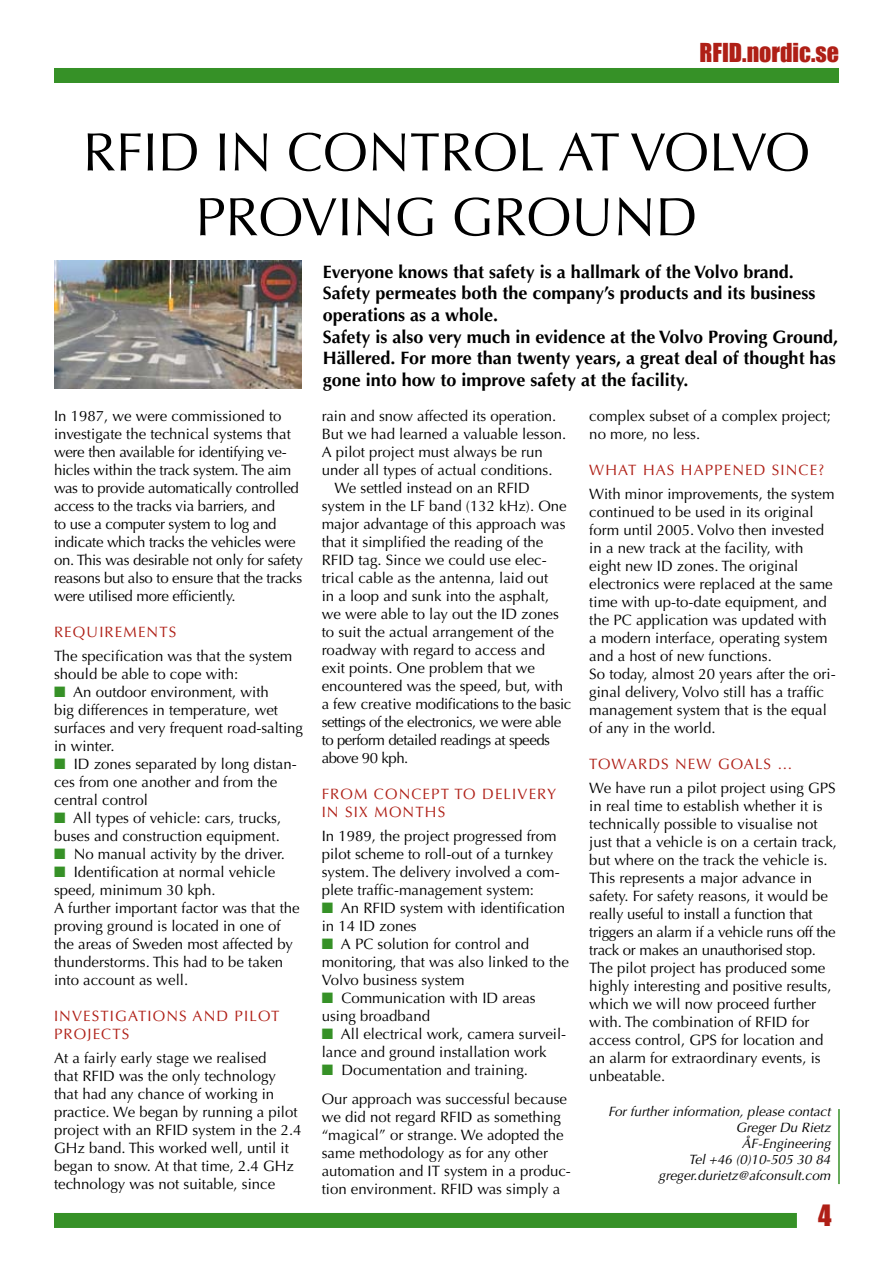
<style>
.page{position:relative;width:893px;height:1263px;background:#fff}
.page>*{position:absolute;margin:0;border:0;box-sizing:border-box;transform-origin:0 0}
.t1{font:54px/64.8px "Optima";color:#000}
.t2{font:24px "Impact";color:#af1f16}
.t3{font:700 18px/21.6px "Optima";color:#000}
.t4{font:15px/18px "Optima";color:#000}
.t5{font:15px/18px "Optima";letter-spacing:-.02em;color:#000}
.t6{font:15px/18px "Optima";letter-spacing:.075em;color:#af1f16}
.t7{font:15px "Optima";letter-spacing:-.03em;color:#000}
.t8{font:italic 13.5px/16.2px "Optima";color:#000;text-align:right}
.s1{color:#369127}
</style>
<div class="page">
<div style="left:54px;top:68px;width:785px;height:15px;background:#369127"></div>
<div style="left:54px;top:1213px;width:743px;height:15px;background:#369127"></div>
<img style="left:54px;top:260px;width:247px;height:128px">
<hr style="left:838px;top:1109px;width:2px;height:75px;background:#369127">
<h2 class="t2" style="left:700px;top:37px;width:141px">RFID.nordic.se</h2>
<h1 class="t1" style="left:195px;top:120px;width:616px;text-indent:-113px">RFI D in control at Volvo<br>Proving Ground</h1>
<p class="t3" style="left:323px;top:261px;width:517px">Everyone knows that safety is a hallmark of the Volvo brand.<br>Safety permeates both the company’s products and its business operations as a whole.<br>Safety is also very much in evidence at the Volvo Proving Ground, Hällered. For more than twenty years, a great deal of thought has gone into how to improve safety at the facility.</p>
<p class="t5" style="left:54px;top:407px;width:250px">I n 1987, we were commissioned to investigate the technical systems that were then available for identifying ve&shy;hicles within the track system. The aim was to provide automatically controlled access to the tracks via barriers, and<br>to use a computer system to log and indicate which tracks the vehicles were on. This was desirable not only for safety reasons but also to ensure that the tracks were utilised more efficiently.</p>
<p class="t6" style="left:54px;top:623px;width:124px">Requirements</p>
<p class="t4" style="left:54px;top:647px;width:240px">The specification was that the system should be able to cope with:</p>
<p class="t4" style="left:54px;top:683px;width:251px"><span class="s1">■</span> An outdoor environment, with<br>big differences in temperature, wet surfaces and very frequent road-salting in winter.</p>
<p class="t4" style="left:54px;top:755px;width:244px"><span class="s1">■</span> I D zones separated by long distan&shy;ces from one another and from the central control</p>
<p class="t4" style="left:54px;top:809px;width:229px"><span class="s1">■</span> All types of vehicle: cars, trucks, buses and construction equipment.</p>
<p class="t4" style="left:54px;top:845px;width:233px"><span class="s1">■</span> No manual activity by the driver.</p>
<p class="t4" style="left:54px;top:863px;width:247px"><span class="s1">■</span> Identification at normal vehicle speed, minimum 30 kph.<br>A further important factor was that the proving ground is located in one of the areas of Sweden most affected by thunderstorms. This had to be taken into account as well.</p>
<p class="t6" style="left:54px;top:1007px;width:162px">Investigations and</p>
<p class="t6" style="left:235px;top:1007px;width:46px">pilot</p>
<p class="t6" style="left:54px;top:1025px;width:77px">projects</p>
<p class="t4" style="left:54px;top:1049px;width:249px">At a fairly early stage we realised<br>that RFI D was the only technology that had any chance of working in practice. We began by running a pilot project with an RFI D system in the 2.4<br>GHz band. This worked well, until it began to snow. At that time, 2.4 GH z technology was not suitable, since</p>
<p class="t4" style="left:322px;top:407px;width:236px">rain and snow affected its operation.</p>
<p class="t4" style="left:322px;top:425px;width:246px">B ut we had learned a valuable lesson.</p>
<p class="t4" style="left:322px;top:443px;width:223px">A pilot project must always be run</p>
<p class="t4" style="left:322px;top:461px;width:232px">under all types of actual conditions.</p>
<p class="t4" style="left:334px;top:479px;width:197px">We settled instead on an RFI D</p>
<p class="t4" style="left:322px;top:497px;width:247px">system in the LF band (132 kHz). One</p>
<p class="t4" style="left:322px;top:515px;width:245px">major advantage of this approach was</p>
<p class="t4" style="left:322px;top:533px;width:223px">that it simplified the reading of the</p>
<p class="t4" style="left:322px;top:551px;width:227px">RFI D tag. Since we could use elec-</p>
<p class="t4" style="left:322px;top:569px;width:228px">trical cable as the antenna, laid out</p>
<p class="t4" style="left:322px;top:587px;width:229px">in a loop and sunk into the asphalt,</p>
<p class="t4" style="left:322px;top:605px;width:239px">we were able to lay out the I D zones</p>
<p class="t4" style="left:322px;top:623px;width:234px">to suit the actual arrangement of the</p>
<p class="t4" style="left:322px;top:641px;width:225px">roadway with regard to access and</p>
<p class="t4" style="left:322px;top:659px;width:215px">exit points. One problem that we</p>
<p class="t4" style="left:322px;top:677px;width:243px">encountered was the speed, but, with</p>
<p class="t7" style="left:322px;top:695px;width:251px">a few creative modifications to the basic</p>
<p class="t7" style="left:322px;top:713px;width:241px">settings of the electronics, we were able</p>
<p class="t7" style="left:322px;top:731px;width:230px">to perform detailed readings at speeds</p>
<p class="t4" style="left:322px;top:749px;width:88px">above 90 kph.</p>
<p class="t6" style="left:322px;top:785px;width:236px">From concept to delivery in six months</p>
<p class="t4" style="left:322px;top:827px;width:240px">I n 1989, the project progressed from pilot scheme to roll-out of a turnkey system. The delivery involved a com&shy;plete traffic-management system:</p>
<p class="t4" style="left:322px;top:899px;width:245px"><span class="s1">■</span> An RFI D system with identification in 14 I D zones</p>
<p class="t4" style="left:322px;top:935px;width:249px"><span class="s1">■</span> A PC solution for control and monitoring, that was also linked to the<br>Volvo business system</p>
<p class="t4" style="left:322px;top:989px;width:215px"><span class="s1">■</span> Communication with I D areas using broadband</p>
<p class="t4" style="left:322px;top:1025px;width:246px"><span class="s1">■</span> All electrical work, camera surveil&shy;lance and ground installation work</p>
<p class="t4" style="left:322px;top:1056px;width:247px;line-height:28.5px"><span class="s1">■</span> Documentation and training.<br>Our approach was successful because</p>
<p class="t4" style="left:322px;top:1108px;width:251px">we did not regard RFI D as something “magical” or strange. We adopted the same methodology as for any other automation and IT system in a produc&shy;tion environment. RFI D was simply a</p>
<p class="t4" style="left:589px;top:407px;width:243px">complex subset of a complex project; no more, no less.</p>
<p class="t6" style="left:589px;top:461px;width:236px">What has happen ed since?</p>
<p class="t4" style="left:589px;top:485px;width:248px">With minor improvements, the system continued to be used in its original form until 2005. Volvo then invested in a new track at the facility, with eight new I D zones. The original electronics were replaced at the same time with up-to-date equipment, and the PC application was updated with a modern interface, operating system and a host of new functions.<br>So today, almost 20 years after the ori&shy;ginal delivery, Volvo still has a traffic management system that is the equal of any in the world.</p>
<p class="t6" style="left:589px;top:755px;width:205px">Towards n ew goals …</p>
<p class="t4" style="left:589px;top:779px;width:249px">We have run a pilot project using GPS in real time to establish whether it is technically possible to visualise not just that a vehicle is on a certain track, but where on the track the vehicle is.<br>This represents a major advance in safety. For safety reasons, it would be really useful to install a function that triggers an alarm if a vehicle runs off the track or makes an unauthorised stop.<br>The pilot project has produced some highly interesting and positive results, which we will now proceed further with. The combination of RFI D for access control, GPS for location and an alarm for extraordinary events, is unbeatable.</p>
<p class="t8" style="left:608px;top:1103px;width:224px">For further information, please contact<br>Greger Du Rietz<br>ÅF-Engineering<br>Tel +46 (0)10-505 30 84 greger.durietz@afconsult.com</p>
</div>
